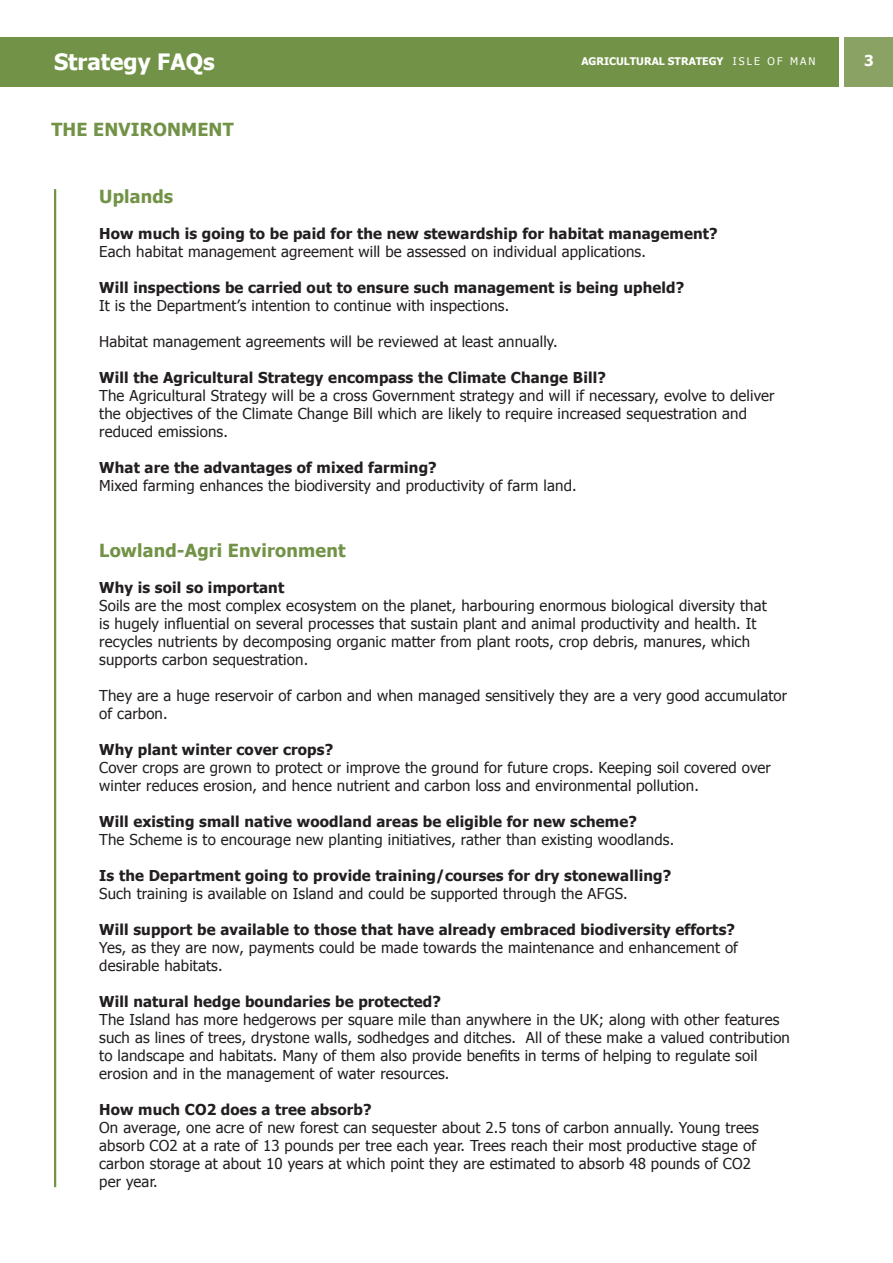
<style>
.page{position:relative;width:893px;height:1263px;background:#fff}
.page>*{position:absolute;margin:0;border:0;box-sizing:border-box;transform-origin:0 0}
.t1{font:700 22.5px "Tahoma";color:#fff}
.t2{font:700 18px "Tahoma";letter-spacing:.01em;color:#729347}
.t3{font:15px/18px "Tahoma";letter-spacing:.01em;color:#231f20}
.t4{font:700 15px "Tahoma";letter-spacing:.01em;color:#231f20}
.t5{font:700 15px "Tahoma";color:#fff}
.t6{font:700 10.5px "Tahoma";color:#fff}
.s1{font-weight:400}
</style>
<div class="page">
<div style="left:0;top:37px;width:839px;height:49px;background:#729347"></div>
<div style="left:845px;top:37px;width:48px;height:49px;background:#8aa264"></div>
<hr style="left:54px;top:189px;width:2px;height:998px;background:#729347">
<p class="t1" style="left:54px;top:46px;width:162px">Strategy FAQs</p>
<p class="t6" style="left:581px;top:54px;width:236px">AGRICULTURAL STRATEGY <span class="s1">I S L E O F M A N</span></p>
<p class="t5" style="left:864px;top:50px;width:11px">3</p>
<p class="t2" style="left:51px;top:116px;width:184px">THE ENVIRONMENT</p>
<p class="t2" style="left:99px;top:184px;width:76px">Uplands</p>
<p class="t4" style="left:99px;top:223px;width:620px">How much is going to be paid for the new stewardship for habitat management?</p>
<p class="t3" style="left:99px;top:242px;width:548px">Each habitat management agreement will be assessed on individual applications.</p>
<p class="t4" style="left:99px;top:277px;width:587px">Will inspections be carried out to ensure such management is being upheld?</p>
<p class="t3" style="left:99px;top:296px;width:412px">It is the Department’s intention to continue with inspections.</p>
<p class="t3" style="left:99px;top:332px;width:460px">Habitat management agreements will be reviewed at least annually.</p>
<p class="t4" style="left:99px;top:367px;width:508px">Will the Agricultural Strategy encompass the Climate Change Bill?</p>
<p class="t3" style="left:99px;top:386px;width:677px">The Agricultural Strategy will be a cross Government strategy and will if necessary, evolve to deliver the objectives of the Climate Change Bill which are likely to require increased sequestration and reduced emissions.</p>
<p class="t4" style="left:99px;top:457px;width:339px">What are the advantages of mixed farming?</p>
<p class="t3" style="left:99px;top:476px;width:479px">Mixed farming enhances the biodiversity and productivity of farm land.</p>
<p class="t2" style="left:99px;top:538px;width:248px">Lowland-Agri Environment</p>
<p class="t4" style="left:99px;top:577px;width:187px">Why is soil so important</p>
<p class="t3" style="left:99px;top:596px;width:669px">Soils are the most complex ecosystem on the planet, harbouring enormous biological diversity that is hugely influential on several processes that sustain plant and animal productivity and health. It recycles nutrients by decomposing organic matter from plant roots, crop debris, manures, which supports carbon sequestration.</p>
<p class="t3" style="left:99px;top:686px;width:689px">They are a huge reservoir of carbon and when managed sensitively they are a very good accumulator of carbon.</p>
<p class="t4" style="left:99px;top:739px;width:235px">Why plant winter cover crops?</p>
<p class="t3" style="left:99px;top:758px;width:673px">Cover crops are grown to protect or improve the ground for future crops. Keeping soil covered over winter reduces erosion, and hence nutrient and carbon loss and environmental pollution.</p>
<p class="t4" style="left:99px;top:811px;width:539px">Will existing small native woodland areas be eligible for new scheme?</p>
<p class="t3" style="left:99px;top:830px;width:576px">The Scheme is to encourage new planting initiatives, rather than existing woodlands.</p>
<p class="t4" style="left:99px;top:865px;width:574px">Is the Department going to provide training/courses for dry stonewalling?</p>
<p class="t3" style="left:99px;top:884px;width:530px">Such training is available on Island and could be supported through the AFGS.</p>
<p class="t4" style="left:99px;top:919px;width:637px">Will support be available to those that have already embraced biodiversity efforts?</p>
<p class="t3" style="left:99px;top:938px;width:640px">Yes, as they are now, payments could be made towards the maintenance and enhancement of desirable habitats.</p>
<p class="t4" style="left:99px;top:991px;width:343px">Will natural hedge boundaries be protected?</p>
<p class="t3" style="left:99px;top:1010px;width:692px">The Island has more hedgerows per square mile than anywhere in the UK; along with other features such as lines of trees, drystone walls, sodhedges and ditches. All of these make a valued contribution to landscape and habitats. Many of them also provide benefits in terms of helping to regulate soil erosion and in the management of water resources.</p>
<p class="t4" style="left:99px;top:1099px;width:274px">How much CO2 does a tree absorb?</p>
<p class="t3" style="left:99px;top:1118px;width:661px">On average, one acre of new forest can sequester about 2.5 tons of carbon annually. Young trees absorb CO2 at a rate of 13 pounds per tree each year. Trees reach their most productive stage of carbon storage at about 10 years at which point they are estimated to absorb 48 pounds of CO2 per year.</p>
</div>
